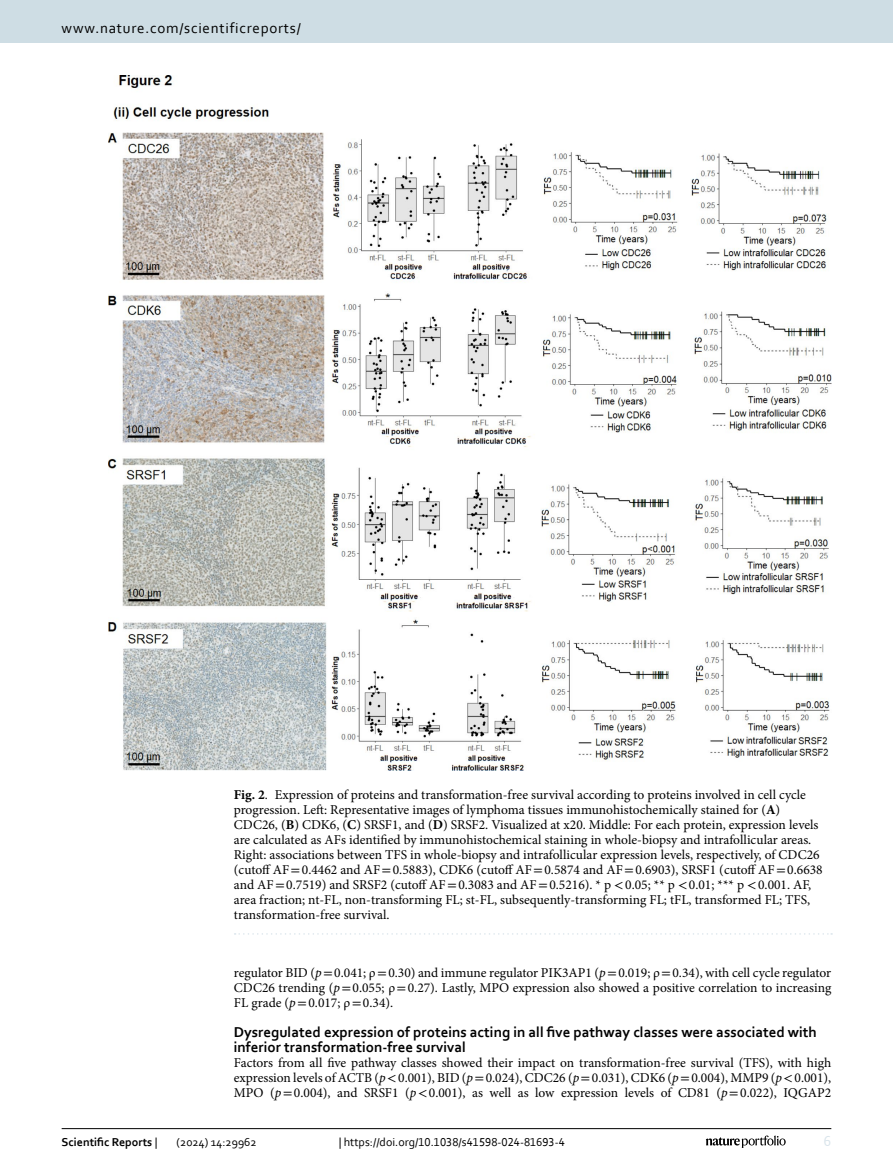
<style>
.page{position:relative;width:893px;height:1174px;background:#fff}
.page>*{position:absolute;margin:0;border:0;box-sizing:border-box;transform-origin:0 0}
.Head_2{font:700 15px/15px "Corbel";color:#000}
.t1{font:15px "Corbel";letter-spacing:.05em;color:#000}
.t2{font:15px "Corbel";color:#d9e4eb}
.Figure_Caption{font:13.5px/15px "Minion Pro";color:#000}
.Body_Text{font:13.5px/15px "Minion Pro";color:#000;text-align:justify}
.Body_Text_Indent{font:13.5px/15px "Minion Pro";color:#000;text-align:justify}
.t3{font:12px "Corbel";color:#000}
.t4{font:700 12px "Corbel";color:#000}
.s1{font-weight:700}
.s2{font-family:"STIX"}
.s3{font-style:italic}
.s4{font-weight:400}
</style>
<div class="page">
<img style="left:108px;top:76px;width:723px;height:695px">
<svg style="left:235px;top:933px;width:597px;height:1px"></svg>
<hr style="left:62px;top:1128px;width:769px;height:1px;background:#000">
<svg style="left:706px;top:1135px;width:80px;height:12px"></svg>
<div style="left:0;top:0;width:893px;height:43px;background:#cedde4"></div>
<p class="t1" style="left:62px;top:18px;width:241px">www.nature.com/scientificreports/</p>
<p class="Figure_Caption" style="left:234px;top:787px;width:590px"><span class="s1">Fig. 2</span>. Expression of proteins and transformation-free survival according to proteins involved in cell cycle progression. Left: Representative images of lymphoma tissues immunohistochemically stained for (<span class="s1">A</span>)<br>CDC26, (<span class="s1">B</span>) CDK6, (<span class="s1">C</span>) SRSF1, and (<span class="s1">D</span>) SRSF2. Visualized at x20. Middle: For each protein, expression levels are calculated as AFs identified by immunohistochemical staining in whole-biopsy and intrafollicular areas.<br>Right: associations between TFS in whole-biopsy and intrafollicular expression levels, respectively, of CDC26 (cutoff AF<span class="s2">=</span>0.4462 and AF<span class="s2">=</span>0.5883), CDK6 (cutoff AF<span class="s2">=</span>0.5874 and AF<span class="s2">=</span>0.6903), SRSF1 (cutoff AF<span class="s2">=</span>0.6638 and AF<span class="s2">=</span>0.7519) and SRSF2 (cutoff AF<span class="s2">=</span>0.3083 and AF<span class="s2">=</span>0.5216). * p <span class="s2">&lt;</span>0.05; ** p <span class="s2">&lt;</span>0.01; *** p <span class="s2">&lt;</span>0.001. AF, area fraction; nt-FL, non-transforming FL; st-FL, subsequently-transforming FL; tFL, transformed FL; TFS, transformation-free survival.</p>
<p class="Body_Text_Indent" style="left:234px;top:965px;width:599px">regulator BID (<span class="s3">p</span><span class="s2">=</span>0.041; ρ<span class="s2">=</span>0.30) and immune regulator PIK3AP1 (<span class="s3">p</span><span class="s2">=</span>0.019; ρ<span class="s2">=</span>0.34), with cell cycle regulator CDC26 trending (<span class="s3">p</span><span class="s2">=</span>0.055; ρ<span class="s2">=</span>0.27). Lastly, MPO expression also showed a positive correlation to increasing FL grade (<span class="s3">p</span><span class="s2">=</span>0.017; ρ<span class="s2">=</span>0.34).</p>
<p class="Head_2" style="left:234px;top:1024px;width:585px">Dysregulated expression of proteins acting in all five pathway classes were associated with inferior transformation-free survival</p>
<p class="Body_Text" style="left:234px;top:1055px;width:599px">Factors from all five pathway classes showed their impact on transformation-free survival (TFS), with high expression levels of ACTB (<span class="s3">p</span><span class="s2">&lt;</span>0.001), BID (<span class="s3">p</span><span class="s2">=</span>0.024), CDC26 (<span class="s3">p</span><span class="s2">=</span>0.031), CDK6 (<span class="s3">p</span><span class="s2">=</span>0.004), MMP9 (<span class="s3">p</span><span class="s2">&lt;</span>0.001), MPO (<span class="s3">p</span><span class="s2">=</span>0.004), and SRSF1 (<span class="s3">p</span><span class="s2">&lt;</span>0.001), as well as low expression levels of CD81 (<span class="s3">p</span><span class="s2">=</span>0.022), IQGAP2</p>
<p class="t4" style="left:62px;top:1134px;width:97px">Scientific Reports <span class="s4">|</span></p>
<p class="t3" style="left:177px;top:1134px;width:82px">(2024) 14:29962</p>
<p class="t3" style="left:339px;top:1134px;width:228px">| https://doi.org/10.1038/s41598-024-81693-4</p>
<p class="t2" style="left:824px;top:1132px;width:9px">6</p>
</div>
